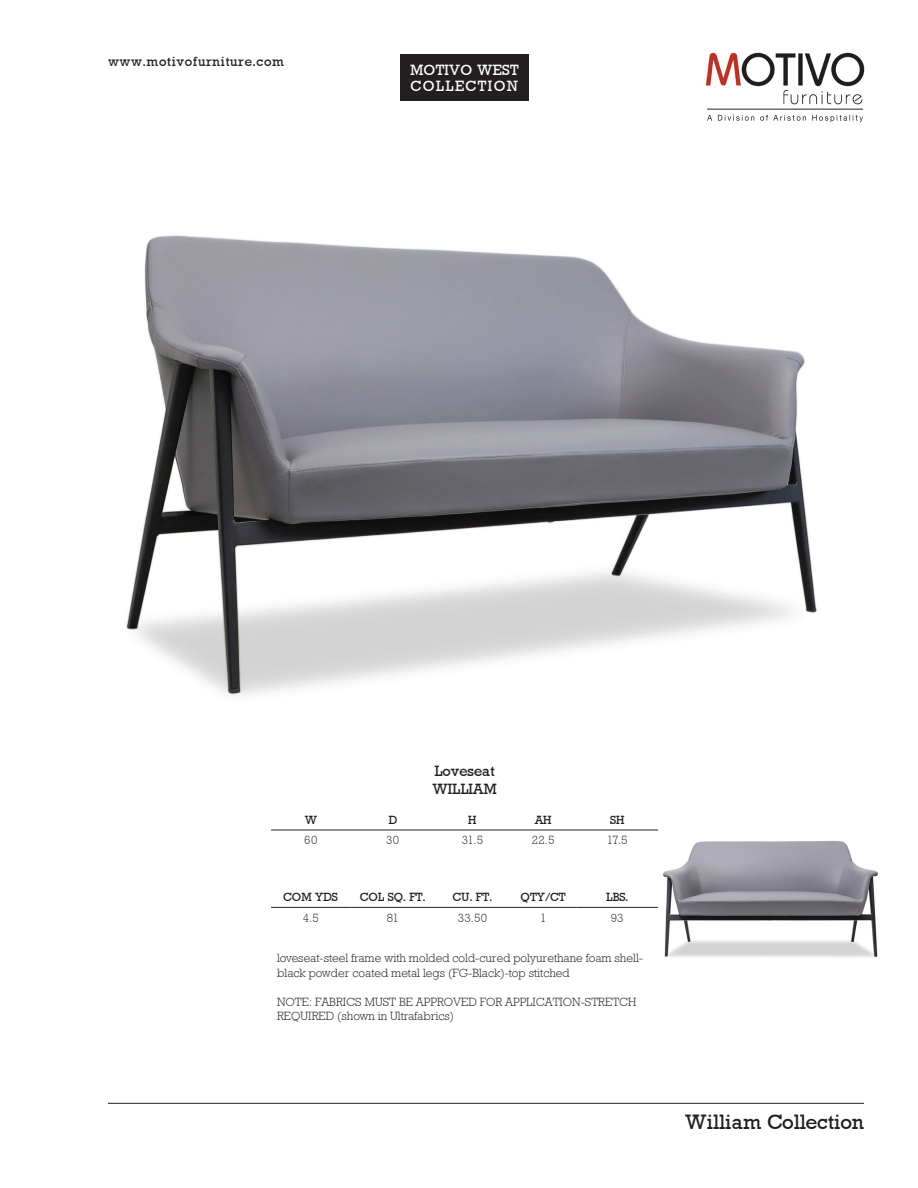
<style>
.page{position:relative;width:918px;height:1188px;background:#fff}
.page>*{position:absolute;margin:0;border:0;box-sizing:border-box;transform-origin:0 0}
.t1{font:21px "Astute SSK";color:#231f20}
.t2{font:15px/16.5px "Astute SSK";letter-spacing:.1em;color:#fff}
.t3{font:15px/18px "Astute SSK";color:#231f20}
.t4{font:13.5px "Astute SSK";letter-spacing:.05em;color:#231f20}
.t5{font:300 12px/14.4px "Astute Light S Si";color:#231f20}
.t6{font:12px "Astute SSK";color:#231f20}
</style>
<div class="page">
<img style="left:705px;top:53px;width:160px;height:51px">
<svg style="left:707px;top:115px;width:156px;height:7px"></svg>
<hr style="left:707px;top:109px;width:156px;height:1px;background:#231f20">
<img style="left:651px;top:841px;width:227px;height:116px">
<hr style="left:108px;top:1103px;width:756px;height:1px;background:#231f20">
<img style="left:126px;top:235px;width:691px;height:461px">
<hr style="left:271px;top:907px;width:80px;height:1px;background:#231f20">
<hr style="left:351px;top:907px;width:84px;height:1px;background:#231f20">
<hr style="left:435px;top:907px;width:75px;height:1px;background:#231f20">
<hr style="left:510px;top:907px;width:66px;height:1px;background:#231f20">
<hr style="left:576px;top:907px;width:82px;height:1px;background:#231f20">
<hr style="left:271px;top:830px;width:80px;height:1px;background:#231f20">
<hr style="left:351px;top:830px;width:84px;height:1px;background:#231f20">
<hr style="left:435px;top:830px;width:75px;height:1px;background:#231f20">
<hr style="left:510px;top:830px;width:66px;height:1px;background:#231f20">
<hr style="left:576px;top:830px;width:82px;height:1px;background:#231f20">
<div style="left:400px;top:54px;width:129px;height:46px;background:#231f20"></div>
<p class="t4" style="left:108px;top:54px;width:178px">www.motivofurniture.com</p>
<p class="t2" style="left:410px;top:61px;width:110px">MOTIVO WEST<br>COLLECTION</p>
<p class="t3" style="left:433px;top:762px;width:65px">Loveseat<br>WILLIAM</p>
<p class="t6" style="left:305px;top:813px;width:14px">W</p>
<p class="t6" style="left:388px;top:813px;width:10px">D</p>
<p class="t6" style="left:468px;top:813px;width:10px">H</p>
<p class="t6" style="left:535px;top:813px;width:18px">AH</p>
<p class="t6" style="left:610px;top:813px;width:16px">SH</p>
<p class="t5" style="left:304px;top:833px;width:15px">60</p>
<p class="t5" style="left:386px;top:833px;width:14px">30</p>
<p class="t5" style="left:462px;top:833px;width:23px">31.5</p>
<p class="t5" style="left:532px;top:833px;width:24px">22.5</p>
<p class="t5" style="left:607px;top:833px;width:22px">17.5</p>
<p class="t6" style="left:284px;top:890px;width:56px">COM YDS</p>
<p class="t6" style="left:360px;top:890px;width:67px">COL SQ. FT.</p>
<p class="t6" style="left:453px;top:890px;width:41px">CU. FT.</p>
<p class="t6" style="left:521px;top:890px;width:47px">QTY/CT</p>
<p class="t6" style="left:606px;top:890px;width:24px">LBS.</p>
<p class="t5" style="left:303px;top:910px;width:17px">4.5</p>
<p class="t5" style="left:387px;top:910px;width:14px">81</p>
<p class="t5" style="left:458px;top:910px;width:31px">33.50</p>
<p class="t5" style="left:540px;top:910px;width:8px">1</p>
<p class="t5" style="left:611px;top:910px;width:14px">93</p>
<p class="t5" style="left:277px;top:951px;width:367px">loveseat-steel frame with molded cold-cured polyurethane foam shell&shy;black powder coated metal legs (FG-Black)-top stitched</p>
<p class="t5" style="left:277px;top:994px;width:361px">NOTE: FABRICS MUST BE APPROVED FOR APPLICATION-STRETCH<br>REQUIRED (shown in Ultrafabrics)</p>
<h1 class="t1" style="left:685px;top:1109px;width:180px">William Collection</h1>
</div>
